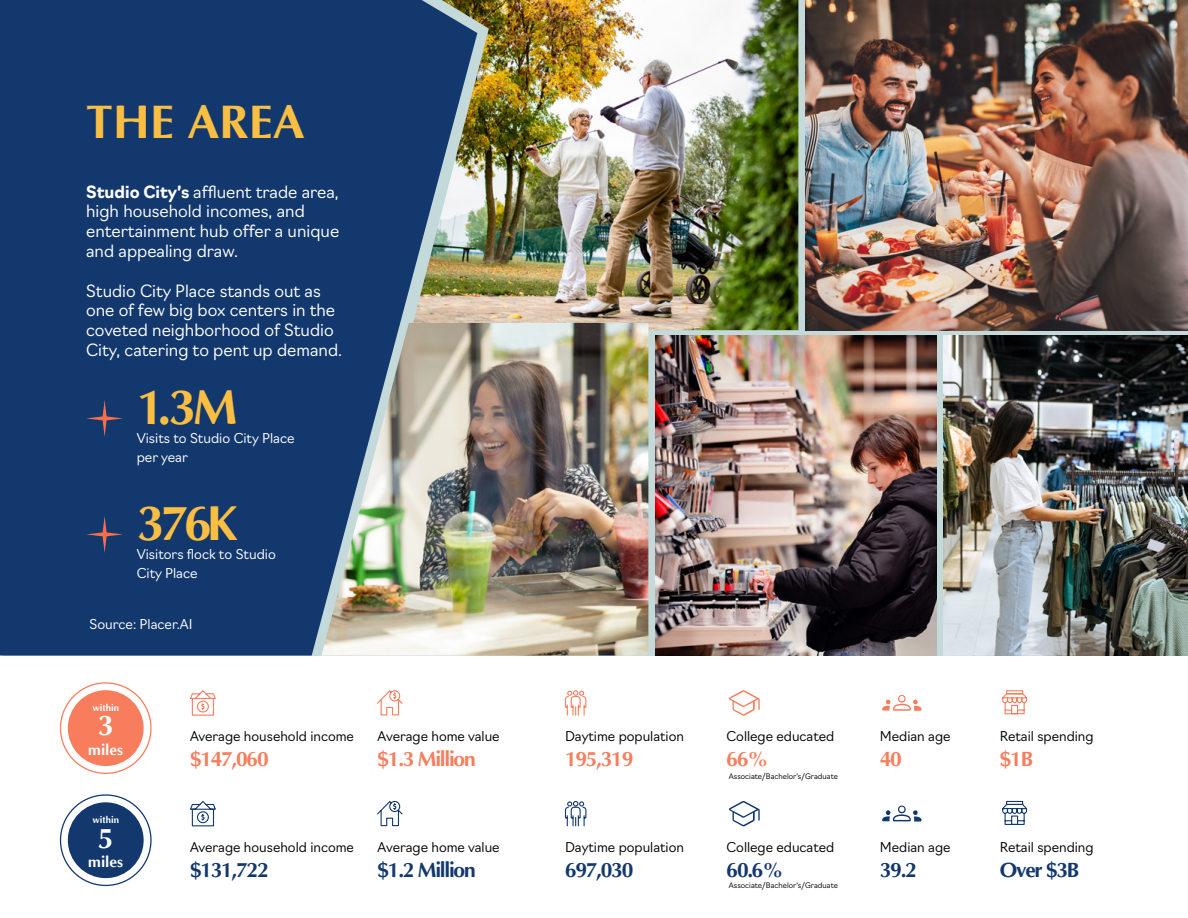
<style>
.page{position:relative;width:1188px;height:918px;background:#fff}
.page>*{position:absolute;margin:0;border:0;box-sizing:border-box;transform-origin:0 0}
.t1{font:700 49.95px "Optima";letter-spacing:-.08em;color:#fabf42}
.t2{font:700 48px "Optima";color:#fabf42}
.t3{font:700 28.65px "Optima";color:#fff}
.t4{font:700 21px "Optima";letter-spacing:-.06em;color:#12386e}
.t5{font:700 21px "Optima";letter-spacing:-.06em;color:#f77d5c}
.t6{font:300 16.5px/19.8px "Navigo";color:#fff}
.t7{font:700 15.3px "Optima";color:#fff}
.t8{font:300 13.35px/19px "Navigo";color:#fff}
.t9{font:300 13.2px "Navigo";color:#000}
.t10{font:700 9.6px "Optima";color:#fff}
.t11{font:300 7.5px "Navigo";color:#000}
.s1{font-weight:700}
</style>
<div class="page">
<img style="left:477px;top:0;width:321px;height:330px">
<div style="left:0;top:0;width:477px;height:656px;background:#12386e"></div>
<img style="left:943px;top:336px;width:245px;height:320px">
<img style="left:656px;top:336px;width:280px;height:320px">
<img style="left:805px;top:0;width:383px;height:330px">
<img style="left:321px;top:323px;width:327px;height:333px">
<svg style="left:86px;top:400px;width:37px;height:37px"></svg>
<svg style="left:86px;top:516px;width:37px;height:37px"></svg>
<svg style="left:377px;top:800px;width:26px;height:27px"></svg>
<svg style="left:377px;top:690px;width:26px;height:26px"></svg>
<svg style="left:190px;top:801px;width:26px;height:26px"></svg>
<svg style="left:190px;top:690px;width:26px;height:26px"></svg>
<svg style="left:564px;top:801px;width:23px;height:26px"></svg>
<svg style="left:565px;top:690px;width:22px;height:26px"></svg>
<svg style="left:1002px;top:800px;width:26px;height:25px"></svg>
<svg style="left:1002px;top:690px;width:26px;height:25px"></svg>
<svg style="left:729px;top:801px;width:31px;height:25px"></svg>
<svg style="left:729px;top:690px;width:31px;height:26px"></svg>
<svg style="left:882px;top:806px;width:40px;height:16px"></svg>
<svg style="left:882px;top:695px;width:40px;height:16px"></svg>
<div style="left:68px;top:690px;width:76px;height:76px;background:#f77d5c;border-radius:50%"></div>
<div style="left:68px;top:802px;width:76px;height:76px;background:#12386e;border-radius:50%"></div>
<h2 class="t2" style="left:86px;top:96px;width:220px">THE AREA</h2>
<p class="t6" style="left:86px;top:180px;width:255px"><span class="s1">Studio City’s</span> affluent trade area, high household incomes, and entertainment hub offer a unique and appealing draw.</p>
<p class="t6" style="left:86px;top:279px;width:257px">Studio City Place stands out as one of few big box centers in the coveted neighborhood of Studio<br>City, catering to pent up demand.</p>
<h1 class="t1" style="left:137px;top:380px;width:102px">1.3M</h1>
<p class="t8" style="left:137px;top:428px;width:159px">Visits to Studio City Place per year</p>
<h1 class="t1" style="left:137px;top:496px;width:102px">376K</h1>
<p class="t8" style="left:137px;top:544px;width:141px">Visitors flock to Studio<br>City Place</p>
<p class="t8" style="left:90px;top:613px;width:105px">Source: Placer.AI</p>
<p class="t10" style="left:92px;top:702px;width:28px">within</p>
<h3 class="t3" style="left:98px;top:710px;width:17px">3</h3>
<p class="t7" style="left:88px;top:741px;width:36px">miles</p>
<p class="t10" style="left:92px;top:814px;width:28px">within</p>
<h3 class="t3" style="left:98px;top:822px;width:17px">5</h3>
<p class="t7" style="left:88px;top:853px;width:36px">miles</p>
<p class="t9" style="left:190px;top:725px;width:166px">Average household income</p>
<p class="t5" style="left:190px;top:747px;width:80px">$147,060</p>
<p class="t9" style="left:378px;top:725px;width:124px">Average home value</p>
<p class="t5" style="left:378px;top:747px;width:100px">$1.3 Million</p>
<p class="t9" style="left:190px;top:837px;width:166px">Average household income</p>
<p class="t4" style="left:190px;top:859px;width:80px">$131,722</p>
<p class="t9" style="left:378px;top:837px;width:124px">Average home value</p>
<p class="t4" style="left:378px;top:859px;width:100px">$1.2 Million</p>
<p class="t9" style="left:565px;top:725px;width:120px">Daytime population</p>
<p class="t5" style="left:565px;top:747px;width:70px">195,319</p>
<p class="t9" style="left:565px;top:837px;width:120px">Daytime population</p>
<p class="t4" style="left:565px;top:859px;width:70px">697,030</p>
<p class="t9" style="left:727px;top:725px;width:109px">College educated</p>
<p class="t5" style="left:727px;top:747px;width:43px">66%</p>
<p class="t11" style="left:729px;top:771px;width:111px">Associate/Bachelor's/Graduate</p>
<p class="t9" style="left:727px;top:837px;width:109px">College educated</p>
<p class="t4" style="left:727px;top:859px;width:58px">60.6%</p>
<p class="t11" style="left:729px;top:879px;width:111px">Associate/Bachelor's/Graduate</p>
<p class="t9" style="left:880px;top:725px;width:72px">Median age</p>
<p class="t5" style="left:880px;top:747px;width:24px">40</p>
<p class="t9" style="left:880px;top:837px;width:72px">Median age</p>
<p class="t4" style="left:880px;top:859px;width:39px">39.2</p>
<p class="t9" style="left:1000px;top:725px;width:95px">Retail spending</p>
<p class="t5" style="left:1000px;top:747px;width:35px">$1B</p>
<p class="t9" style="left:1000px;top:837px;width:95px">Retail spending</p>
<p class="t4" style="left:1000px;top:859px;width:81px">Over $3B</p>
</div>
